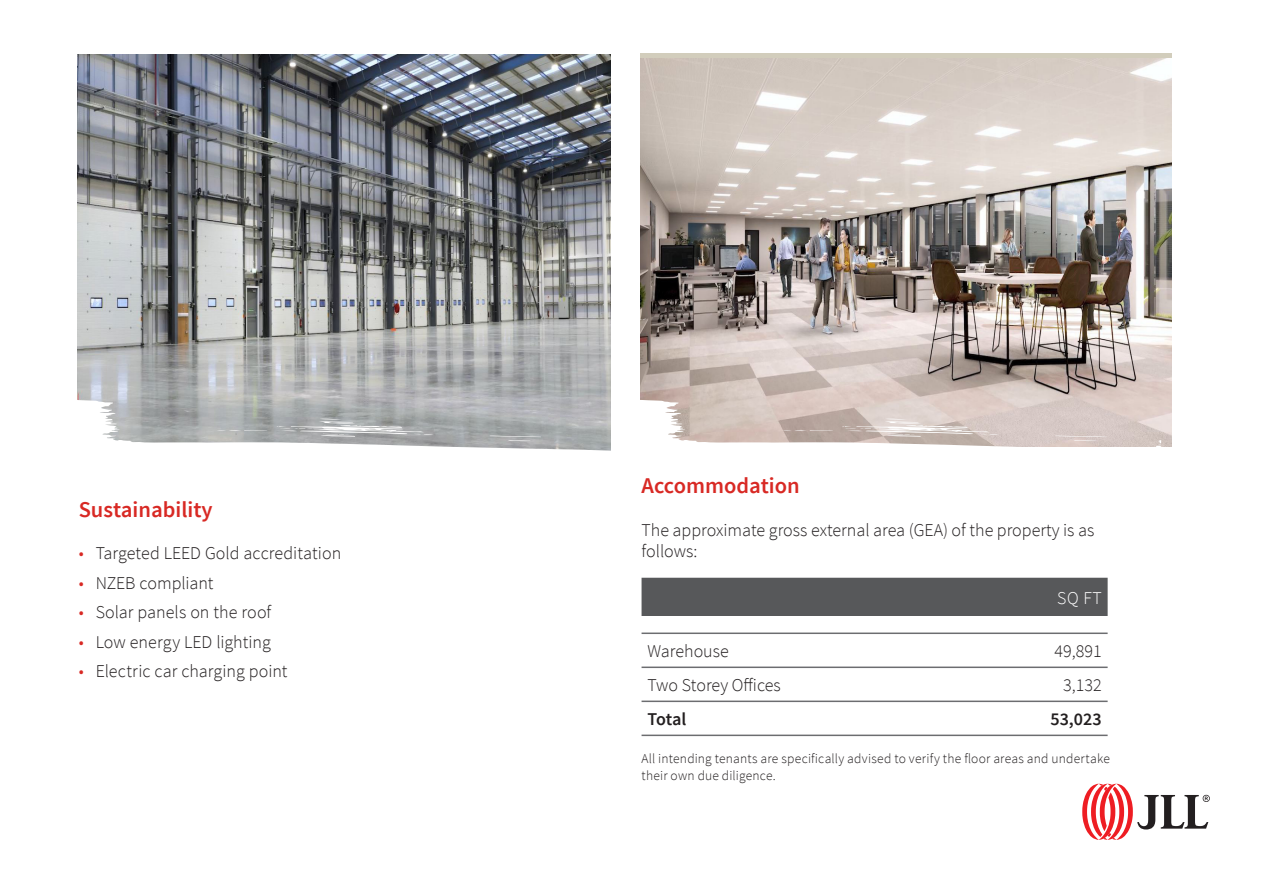
<style>
.page{position:relative;width:1263px;height:893px;background:#fff}
.page>*{position:absolute;margin:0;border:0;box-sizing:border-box;transform-origin:0 0}
.Sub_Head_-_Red{font:600 22.5px "Source Sans Pro";color:#d82924}
.BACK__Table_Text__le{font:300 18px/21px "Source Sans Pro";color:#231f20}
.BACK__Table_Text__ri{font:300 18px "Source Sans Pro";color:#231f20}
.BACK__Table_Text__ri-2{font:600 18px "Source Sans Pro";color:#231f20}
.BACK__Table_Text__le-2{font:600 18px "Source Sans Pro";letter-spacing:-.01em;color:#231f20}
.BACK__Table_Heading{font:300 18px "Source Sans Pro";color:#fff}
.Body_Text_-_Bullet{font:300 13.5px/16.5px "Source Sans Pro";letter-spacing:.015em;color:#231f20}
.s1{color:#d82924}
</style>
<div class="page">
<img style="left:640px;top:58px;width:531px;height:342px">
<img style="left:77px;top:54px;width:533px;height:346px">
<svg style="left:1165px;top:400px;width:7px;height:47px"></svg>
<svg style="left:80px;top:400px;width:1085px;height:51px"></svg>
<svg style="left:1082px;top:783px;width:128px;height:57px"></svg>
<div style="left:641px;top:578px;width:466px;height:38px;background:#57585a"></div>
<hr style="left:641px;top:632px;width:195px;height:2px;background:#6c6d70">
<hr style="left:836px;top:632px;width:271px;height:2px;background:#6c6d70">
<hr style="left:641px;top:667px;width:195px;height:1px;background:#6c6d70">
<hr style="left:836px;top:667px;width:271px;height:1px;background:#6c6d70">
<hr style="left:641px;top:701px;width:195px;height:1px;background:#6c6d70">
<hr style="left:836px;top:701px;width:271px;height:1px;background:#6c6d70">
<hr style="left:641px;top:735px;width:195px;height:1px;background:#6c6d70">
<hr style="left:836px;top:735px;width:271px;height:1px;background:#6c6d70">
<p class="Sub_Head_-_Red" style="left:79px;top:495px;width:136px">Sustainability</p>
<p class="BACK__Table_Text__le" style="left:79px;top:543px;width:264px"><span class="s1">•</span> Targeted LEED Gold accreditation</p>
<p class="BACK__Table_Text__le" style="left:79px;top:572px;width:136px"><span class="s1">•</span> NZEB compliant</p>
<p class="BACK__Table_Text__le" style="left:79px;top:602px;width:194px"><span class="s1">•</span> Solar panels on the roof</p>
<p class="BACK__Table_Text__le" style="left:79px;top:631px;width:194px"><span class="s1">•</span> Low energy LED lighting</p>
<p class="BACK__Table_Text__le" style="left:79px;top:661px;width:210px"><span class="s1">•</span> Electric car charging point</p>
<p class="Sub_Head_-_Red" style="left:641px;top:472px;width:160px">Accommodation</p>
<p class="BACK__Table_Text__le" style="left:641px;top:519px;width:454px">The approximate gross external area (GEA) of the property is as follows:</p>
<p class="BACK__Table_Heading" style="left:1057px;top:587px;width:46px">SQ FT</p>
<p class="BACK__Table_Text__le" style="left:647px;top:641px;width:83px">Warehouse</p>
<p class="BACK__Table_Text__ri" style="left:1054px;top:640px;width:49px">49,891</p>
<p class="BACK__Table_Text__le" style="left:647px;top:675px;width:135px">Two Storey Offices</p>
<p class="BACK__Table_Text__ri" style="left:1063px;top:674px;width:40px">3,132</p>
<p class="BACK__Table_Text__le-2" style="left:647px;top:708px;width:40px">Total</p>
<p class="BACK__Table_Text__ri-2" style="left:1050px;top:708px;width:53px">53,023</p>
<p class="Body_Text_-_Bullet" style="left:641px;top:750px;width:470px">All intending tenants are specifically advised to verify the floor areas and undertake their own due diligence.</p>
</div>
